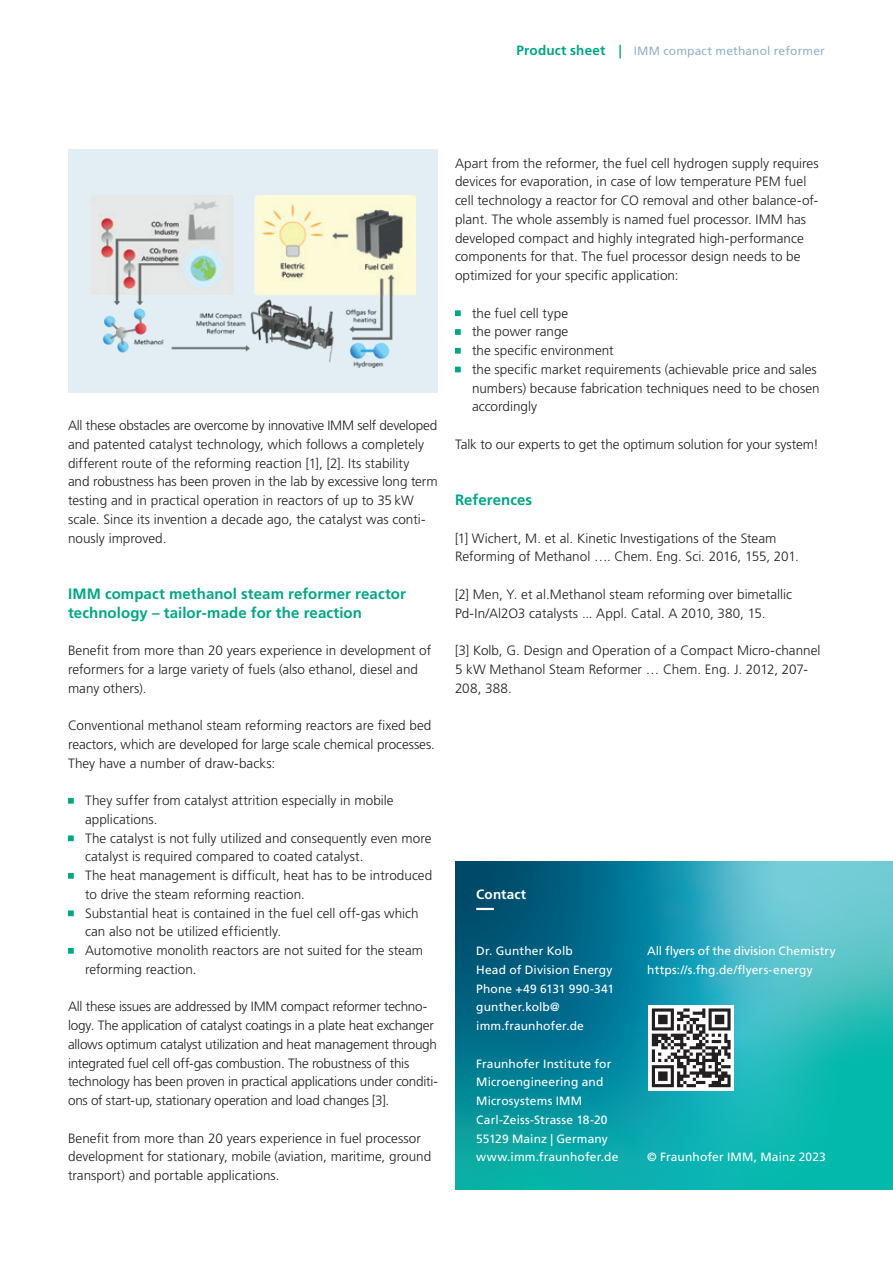
<style>
.page{position:relative;width:893px;height:1263px;background:#fff}
.page>*{position:absolute;margin:0;border:0;box-sizing:border-box;transform-origin:0 0}
.Zwischenueberschrift{font:700 15px/18.8px "Frutiger LT Std";letter-spacing:.005em;color:#00a786}
.Fliesstext_9_12_5_sc{font:300 13.5px/18.8px "Frutiger LT Std";color:#231f20}
.Aufzaehlung_9_12_5_s{font:300 13.5px/18.8px "Frutiger LT Std";letter-spacing:.005em;color:#231f20}
.Infokasten_klein_Ube{font:700 13.5px "Frutiger LT Std";letter-spacing:.01em;color:#fff}
.Infokasten_klein_Fli{font:12px/18.8px "Frutiger LT Std";letter-spacing:.01em;color:#fff}
.Kolumnentitel_rechts{font:12px "Frutiger LT Std";letter-spacing:.015em;color:#93b3c3}
.s1{font-weight:700;font-size:13.5px;color:#00a786}
</style>
<div class="page">
<svg style="left:455px;top:310px;width:6px;height:6px"></svg>
<svg style="left:455px;top:329px;width:6px;height:6px"></svg>
<svg style="left:455px;top:348px;width:6px;height:6px"></svg>
<svg style="left:455px;top:367px;width:6px;height:5px"></svg>
<svg style="left:68px;top:798px;width:6px;height:6px"></svg>
<svg style="left:68px;top:835px;width:6px;height:6px"></svg>
<svg style="left:68px;top:873px;width:6px;height:6px"></svg>
<svg style="left:68px;top:910px;width:6px;height:6px"></svg>
<svg style="left:68px;top:948px;width:6px;height:6px"></svg>
<div style="left:68px;top:149px;width:370px;height:244px;background:#e2eef4"></div>
<img style="left:90px;top:196px;width:326px;height:172px">
<svg style="left:455px;top:861px;width:438px;height:328px;background:#199ca9"></svg>
<svg style="left:476px;top:908px;width:151px;height:2px"></svg>
<svg style="left:649px;top:1005px;width:85px;height:85px"></svg>
<svg style="left:652px;top:1008px;width:79px;height:79px"></svg>
<p class="Kolumnentitel_rechts" style="left:517px;top:44px;width:310px"><span class="s1">Product sheet |</span> IMM compact methanol reformer</p>
<p class="Fliesstext_9_12_5_sc" style="left:68px;top:416px;width:371px">All these obstacles are overcome by innovative IMM self developed and patented catalyst technology, which follows a completely different route of the reforming reaction [1], [2]. Its stability<br>and robustness has been proven in the lab by excessive long term testing and in practical operation in reactors of up to 35 kW scale. Since its invention a decade ago, the catalyst was conti&shy;nously improved.</p>
<p class="Zwischenueberschrift" style="left:68px;top:584px;width:339px">IMM compact methanol steam reformer reactor technology – tailor-made for the reaction</p>
<p class="Fliesstext_9_12_5_sc" style="left:68px;top:641px;width:365px">Benefit from more than 20 years experience in development of reformers for a large variety of fuels (also ethanol, diesel and many others).</p>
<p class="Fliesstext_9_12_5_sc" style="left:68px;top:716px;width:368px">Conventional methanol steam reforming reactors are fixed bed reactors, which are developed for large scale chemical processes.<br>They have a number of draw-backs:</p>
<p class="Aufzaehlung_9_12_5_s" style="left:85px;top:791px;width:310px">They suffer from catalyst attrition especially in mobile applications.</p>
<p class="Aufzaehlung_9_12_5_s" style="left:85px;top:829px;width:348px">The catalyst is not fully utilized and consequently even more catalyst is required compared to coated catalyst.</p>
<p class="Aufzaehlung_9_12_5_s" style="left:85px;top:866px;width:349px">The heat management is difficult, heat has to be introduced to drive the steam reforming reaction.</p>
<p class="Aufzaehlung_9_12_5_s" style="left:85px;top:904px;width:335px">Substantial heat is contained in the fuel cell off-gas which can also not be utilized efficiently.</p>
<p class="Aufzaehlung_9_12_5_s" style="left:85px;top:941px;width:340px">Automotive monolith reactors are not suited for the steam reforming reaction.</p>
<p class="Fliesstext_9_12_5_sc" style="left:68px;top:997px;width:371px">All these issues are addressed by IMM compact reformer techno&shy;logy. The application of catalyst coatings in a plate heat exchanger allows optimum catalyst utilization and heat management through integrated fuel cell off-gas combustion. The robustness of this technology has been proven in practical applications under conditi&shy;ons of start-up, stationary operation and load changes [3].</p>
<p class="Fliesstext_9_12_5_sc" style="left:68px;top:1129px;width:365px">Benefit from more than 20 years experience in fuel processor development for stationary, mobile (aviation, maritime, ground transport) and portable applications.</p>
<p class="Fliesstext_9_12_5_sc" style="left:455px;top:154px;width:365px">Apart from the reformer, the fuel cell hydrogen supply requires devices for evaporation, in case of low temperature PEM fuel cell technology a reactor for CO removal and other balance-of&shy;plant. The whole assembly is named fuel processor. IMM has developed compact and highly integrated high-performance components for that. The fuel processor design needs to be optimized for your specific application:</p>
<p class="Aufzaehlung_9_12_5_s" style="left:472px;top:304px;width:98px">the fuel cell type</p>
<p class="Aufzaehlung_9_12_5_s" style="left:472px;top:322px;width:98px">the power range</p>
<p class="Aufzaehlung_9_12_5_s" style="left:472px;top:341px;width:143px">the specific environment</p>
<p class="Aufzaehlung_9_12_5_s" style="left:472px;top:360px;width:349px">the specific market requirements (achievable price and sales numbers) because fabrication techniques need to be chosen accordingly</p>
<p class="Fliesstext_9_12_5_sc" style="left:455px;top:435px;width:365px">Talk to our experts to get the optimum solution for your system!</p>
<p class="Zwischenueberschrift" style="left:455px;top:490px;width:79px">References</p>
<p class="Fliesstext_9_12_5_sc" style="left:455px;top:529px;width:345px">[1] Wichert, M. et al. Kinetic Investigations of the Steam<br>Reforming of Methanol …. Chem. Eng. Sci. 2016, 155, 201.</p>
<p class="Fliesstext_9_12_5_sc" style="left:455px;top:585px;width:339px">[2] Men, Y. et al.Methanol steam reforming over bimetallic<br>Pd-In/Al2O3 catalysts ... Appl. Catal. A 2010, 380, 15.</p>
<p class="Fliesstext_9_12_5_sc" style="left:455px;top:641px;width:367px">[3] Kolb, G. Design and Operation of a Compact Micro-channel<br>5 kW Methanol Steam Reformer … Chem. Eng. J. 2012, 207-<br>208, 388.</p>
<p class="Infokasten_klein_Ube" style="left:476px;top:886px;width:51px">Contact</p>
<p class="Infokasten_klein_Fli" style="left:476px;top:942px;width:98px">Dr. Gunther Kolb</p>
<p class="Infokasten_klein_Fli" style="left:476px;top:960px;width:138px">Head of Division Energy</p>
<p class="Infokasten_klein_Fli" style="left:476px;top:979px;width:139px">Phone +49 6131 990-341</p>
<p class="Infokasten_klein_Fli" style="left:476px;top:998px;width:109px">gunther.kolb@ imm.fraunhofer.de</p>
<p class="Infokasten_klein_Fli" style="left:476px;top:1054px;width:137px">Fraunhofer Institute for<br>Microengineering and<br>Microsystems IMM</p>
<p class="Infokasten_klein_Fli" style="left:476px;top:1110px;width:133px">Carl-Zeiss-Strasse 18-20</p>
<p class="Infokasten_klein_Fli" style="left:476px;top:1129px;width:133px">55129 Mainz | Germany</p>
<p class="Infokasten_klein_Fli" style="left:476px;top:1148px;width:144px">www.imm.fraunhofer.de</p>
<p class="Infokasten_klein_Fli" style="left:647px;top:942px;width:190px">All flyers of the division Chemistry</p>
<p class="Infokasten_klein_Fli" style="left:647px;top:960px;width:167px">https://s.fhg.de/flyers-energy</p>
<p class="Infokasten_klein_Fli" style="left:647px;top:1148px;width:180px">© Fraunhofer IMM, Mainz 2023</p>
</div>
